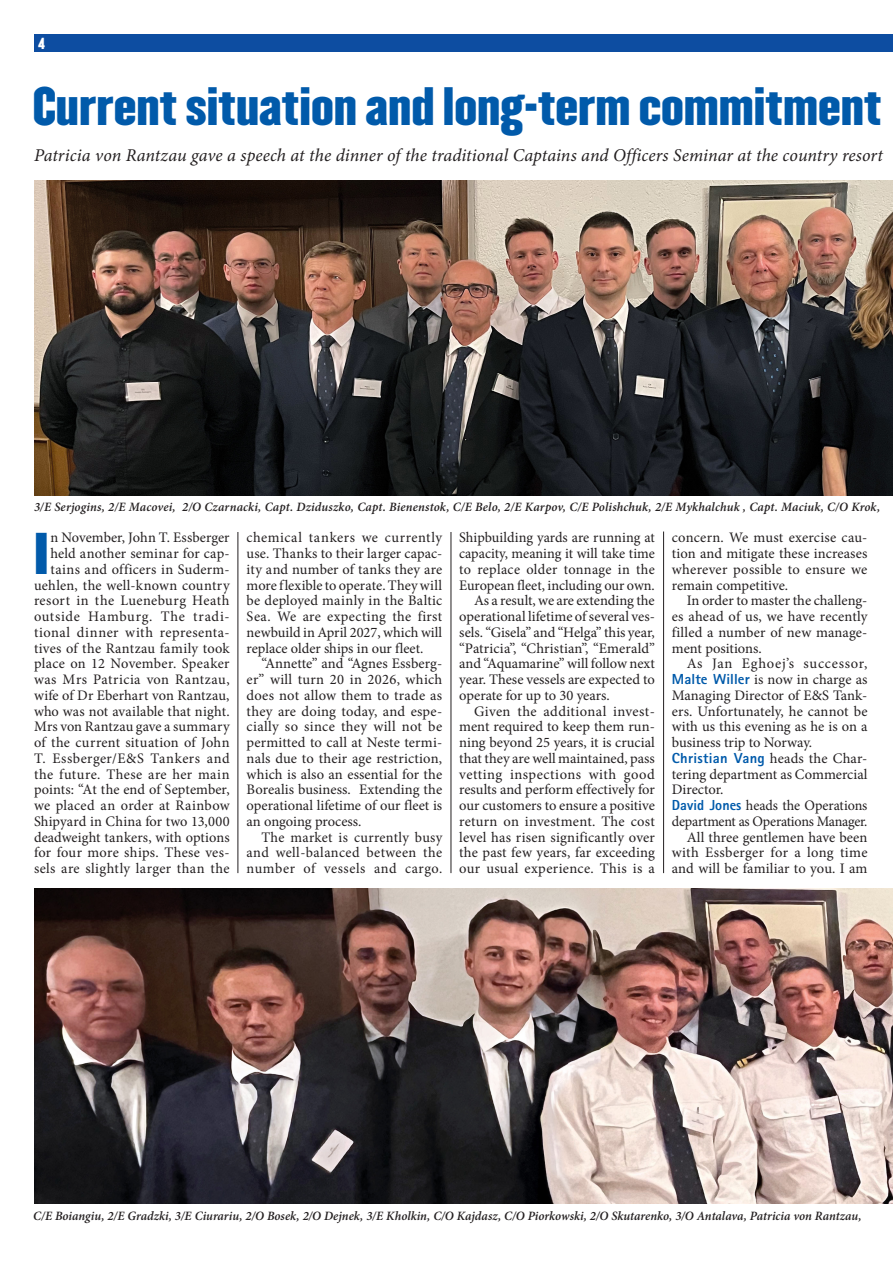
<style>
.page{position:relative;width:893px;height:1263px;background:#fff}
.page>*{position:absolute;margin:0;border:0;box-sizing:border-box;transform-origin:0 0}
.LT_Initial_2_3_Minion{font:51.45px "Champion HTF Middleweight";color:#015aaa;scale:.96 1}
.Head_37_41{font:47.25px "Champion HTF Welterweight";color:#015aaa}
.t1{font:italic 18px "Minion Pro";color:#231f20}
.LT_Minion{font:14.55px/15.8px "Minion Pro";letter-spacing:.005em;color:#231f20;text-align:justify}
.LT_Initial_2_3_Minion-2{font:14.55px/15.8px "Minion Pro";letter-spacing:.015em;color:#231f20;text-align:right}
.LT_Minion_o_E{font:14.55px/15.8px "Minion Pro";letter-spacing:-.005em;color:#231f20;text-align:justify}
.t2{font:14.1px "Champion HTF Welterweight";color:#fff}
.BU{font:italic 600 12.75px "Minion Pro";letter-spacing:.005em;color:#231f20}
.s1{font-family:"Rotis Sans Serif AT Extra";font-weight:700;color:#015aaa}
</style>
<div class="page">
<div style="left:34px;top:34px;width:859px;height:18px;background:#0d4da1"></div>
<hr style="left:663px;top:531px;width:1px;height:342px;background:#231f20">
<hr style="left:451px;top:532px;width:1px;height:341px;background:#231f20">
<hr style="left:238px;top:532px;width:1px;height:341px;background:#231f20">
<img style="left:34px;top:889px;width:859px;height:315px">
<img style="left:34px;top:180px;width:859px;height:315px">
<p class="t2" style="left:38px;top:34px;width:8px">4</p>
<p class="Head_37_41" style="left:33px;top:76px;width:850px">Current situation and long-term commitment</p>
<p class="t1" style="left:34px;top:143px;width:851px">Patricia von Rantzau gave a speech at the dinner of the traditional Captains and Officers Seminar at the country resort</p>
<p class="BU" style="left:34px;top:498px;width:848px">3/E Serjogins, 2/E Macovei, 2/O Czarnacki, Capt. Dziduszko, Capt. Bienenstok, C/E Belo, 2/E Karpov, C/E Polishchuk, 2/E Mykhalchuk , Capt. Maciuk, C/O Krok,</p>
<p class="LT_Initial_2_3_Minion-2" style="left:34px;top:530px;width:197px">n November, John T. Essberger held another seminar for cap&shy;tains and officers in Suderm&shy;uehlen, the well-known country resort in the Lueneburg Heath outside Hamburg. The tradi&shy;tional dinner with representa&shy;tives of the Rantzau family took place on 12 November. Speaker was Mrs Patricia von Rantzau, wife of Dr Eberhart von Rantzau, who was not available that night.<br>Mrs von Rantzau gave a summary of the current situation of John<br>T. Essberger/E&amp;S Tankers and the future. These are her main points: “At the end of September, we placed an order at Rainbow<br>Shipyard in China for two 13,000 deadweight tankers, with options for four more ships. These ves&shy;sels are slightly larger than the</p>
<p class="LT_Initial_2_3_Minion-2" style="left:247px;top:530px;width:197px;text-align:justify">chemical tankers we currently use. Thanks to their larger capac&shy;ity and number of tanks they are more flexible to operate. They will be deployed mainly in the Baltic Sea. We are expecting the first newbuild in April 2027, which will replace older ships in our fleet.</p>
<p class="LT_Initial_2_3_Minion" style="left:34px;top:520px;width:17px">I</p>
<p class="LT_Minion" style="left:247px;top:656px;width:197px;text-indent:15px">“Annette” and “Agnes Essberg&shy;er” will turn 20 in 2026, which does not allow them to trade as they are doing today, and espe&shy;cially so since they will not be permitted to call at Neste termi&shy;nals due to their age restriction, which is also an essential for the Borealis business. Extending the operational lifetime of our fleet is an ongoing process.</p>
<p class="LT_Minion" style="left:247px;top:829px;width:197px;text-indent:15px">The market is currently busy and well-balanced between the number of vessels and cargo.</p>
<p class="LT_Minion" style="left:459px;top:530px;width:197px">Shipbuilding yards are running at capacity, meaning it will take time to replace older tonnage in the European fleet, including our own.</p>
<p class="LT_Minion" style="left:459px;top:593px;width:197px;text-indent:15px">As a result, we are extending the operational lifetime of several ves&shy;sels. “Gisela” and “Helga” this year, “Patricia”, “Christian”, “Emerald” and “Aquamarine” will follow next year. These vessels are expected to operate for up to 30 years.</p>
<p class="LT_Minion" style="left:459px;top:703px;width:197px;text-indent:15px">Given the additional invest&shy;ment required to keep them run&shy;ning beyond 25 years, it is crucial that they are well maintained, pass vetting inspections with good results and perform effectively for our customers to ensure a positive return on investment. The cost level has risen significantly over the past few years, far exceeding our usual experience. This is a</p>
<p class="LT_Minion" style="left:672px;top:530px;width:197px">concern. We must exercise cau&shy;tion and mitigate these increases wherever possible to ensure we remain competitive.</p>
<p class="LT_Minion" style="left:672px;top:593px;width:197px;text-indent:15px">In order to master the challeng&shy;es ahead of us, we have recently filled a number of new manage&shy;ment positions.</p>
<p class="LT_Minion" style="left:672px;top:656px;width:197px;text-indent:15px">As Jan Eghoej’s successor, <span class="s1">Malte Willer</span> is now in charge as Managing Director of E&amp;S Tank&shy;ers. Unfortunately, he cannot be with us this evening as he is on a business trip to Norway.</p>
<p class="LT_Minion_o_E" style="left:672px;top:750px;width:197px"><span class="s1">Christian Vang</span> heads the Char&shy;tering department as Commercial Director.</p>
<p class="LT_Minion_o_E" style="left:672px;top:798px;width:197px"><span class="s1">David Jones</span> heads the Operations department as Operations Manager.</p>
<p class="LT_Minion" style="left:672px;top:829px;width:197px;text-indent:15px">All three gentlemen have been with Essberger for a long time and will be familiar to you. I am</p>
<p class="BU" style="left:33px;top:1206px;width:830px">C/E Boiangiu, 2/E Gradzki, 3/E Ciurariu, 2/O Bosek, 2/O Dejnek, 3/E Kholkin, C/O Kajdasz, C/O Piorkowski, 2/O Skutarenko, 3/O Antalava, Patricia von Rantzau,</p>
</div>
